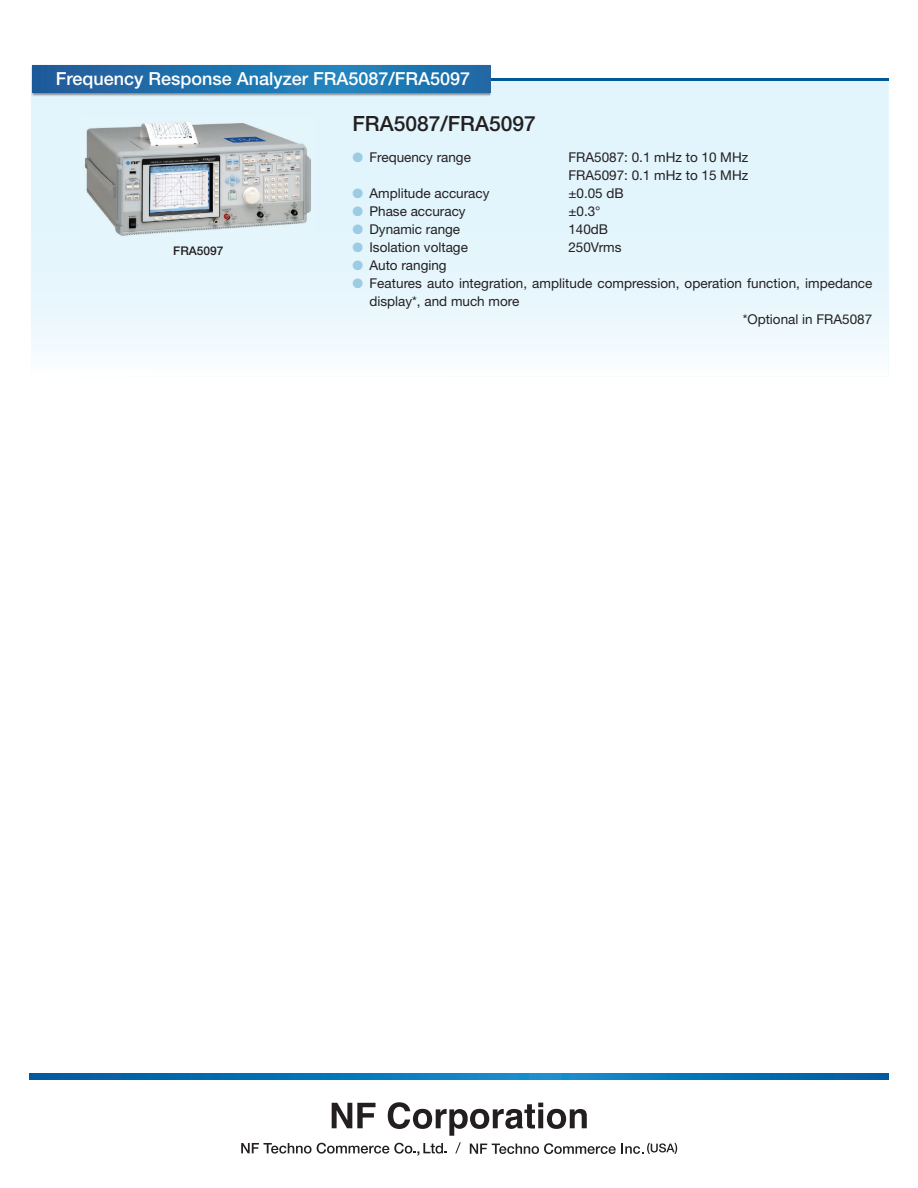
<style>
.page{position:relative;width:918px;height:1188px;background:#fff}
.page>*{position:absolute;margin:0;border:0;box-sizing:border-box;transform-origin:0 0}
.t1{font:500 21px "Helvetica Neue";color:#231f20}
.t2{font:500 18px "Helvetica Neue";color:#fff}
.t3{font:13.5px/18px "Helvetica Neue";color:#231f20}
.t4{font:13.5px "Zapf Dingbats";color:#9bcce3}
.t5{font:500 12px "Helvetica Neue";color:#231f20}
</style>
<div class="page">
<svg style="left:332px;top:1103px;width:44px;height:25px"></svg>
<svg style="left:388px;top:1102px;width:199px;height:34px"></svg>
<svg style="left:30px;top:1073px;width:858px;height:6px;background:#0773b6"></svg>
<svg style="left:241px;top:1143px;width:206px;height:13px"></svg>
<svg style="left:470px;top:1143px;width:207px;height:11px"></svg>
<svg style="left:455px;top:1142px;width:6px;height:11px"></svg>
<svg style="left:31px;top:81px;width:858px;height:295px"></svg>
<hr style="left:173px;top:78px;width:716px;height:3px;background:#005996">
<img style="left:31px;top:66px;width:459px;height:31px">
<img style="left:31px;top:78px;width:142px;height:19px">
<svg style="left:32px;top:65px;width:458px;height:28px;background:#1f71ad"></svg>
<img style="left:80px;top:116px;width:233px;height:124px">
<h2 class="t2" style="left:56px;top:68px;width:416px">Frequency Response Analyzer FRA5087/FRA5097</h2>
<h1 class="t1" style="left:352px;top:111px;width:185px">FRA5087/FRA5097</h1>
<p class="t3" style="left:369px;top:148px;width:103px">Frequency range</p>
<p class="t4" style="left:352px;top:151px;width:12px">●</p>
<p class="t3" style="left:369px;top:184px;width:122px">Amplitude accuracy</p>
<p class="t4" style="left:352px;top:187px;width:12px">●</p>
<p class="t3" style="left:369px;top:202px;width:98px">Phase accuracy</p>
<p class="t4" style="left:352px;top:205px;width:12px">●</p>
<p class="t5" style="left:173px;top:244px;width:52px">FRA5097</p>
<p class="t3" style="left:369px;top:220px;width:92px">Dynamic range</p>
<p class="t4" style="left:352px;top:223px;width:12px">●</p>
<p class="t3" style="left:369px;top:238px;width:100px">Isolation voltage</p>
<p class="t4" style="left:352px;top:241px;width:12px">●</p>
<p class="t3" style="left:369px;top:256px;width:79px">Auto ranging</p>
<p class="t4" style="left:352px;top:259px;width:12px">●</p>
<p class="t3" style="left:568px;top:148px;width:181px">FRA5087: 0.1 mHz to 10 MHz</p>
<p class="t3" style="left:568px;top:166px;width:181px">FRA5097: 0.1 mHz to 15 MHz ±0.05 dB</p>
<p class="t3" style="left:568px;top:202px;width:34px">±0.3°</p>
<p class="t3" style="left:568px;top:220px;width:41px">140dB</p>
<p class="t3" style="left:568px;top:238px;width:55px">250Vrms</p>
<p class="t3" style="left:369px;top:274px;width:504px">Features auto integration, amplitude compression, operation function, impedance</p>
<p class="t4" style="left:352px;top:277px;width:12px">●</p>
<p class="t3" style="left:369px;top:292px;width:151px">display ,* and much more</p>
<p class="t3" style="left:743px;top:310px;width:131px">*Optional in FRA5087</p>
</div>
